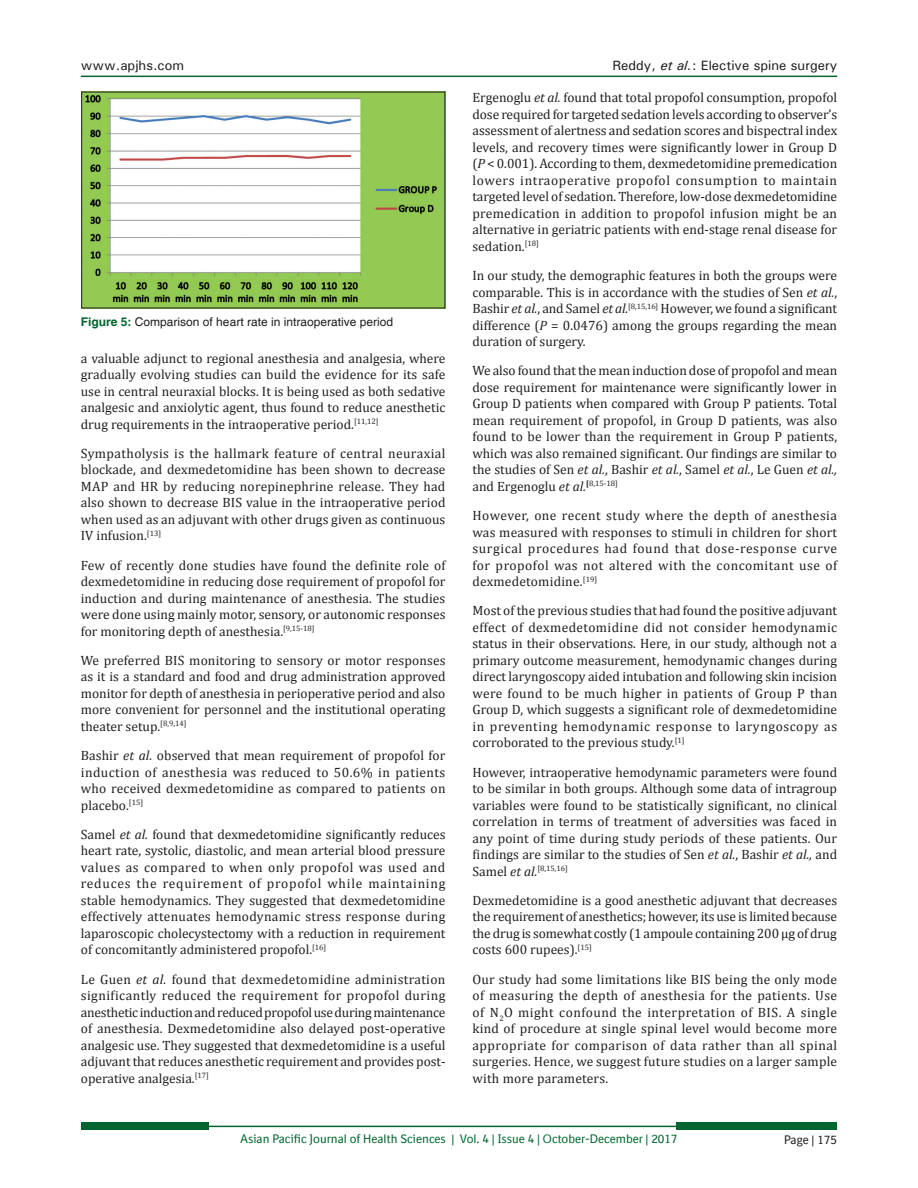
<style>
.page{position:relative;width:918px;height:1188px;background:#fff}
.page>*{position:absolute;margin:0;border:0;box-sizing:border-box;transform-origin:0 0}
.TX{font:13.5px/16.5px "Cambria";color:#231f20;text-align:justify}
.t1{font:500 13.5px "Univers";color:#231f20}
.t2{font:12px "BI Sans";color:#00652e}
.FGC{font:12px "Helvetica";color:#231f20}
.t3{font:12px "BI Sans";color:#231f20}
.TX-2{font:7.8px "Cambria";color:#231f20}
.s1{font-style:italic}
.s2{font-weight:700;color:#00652e}
.s3{font-size:13.5px}
.s4{font-style:italic;font-size:13.5px}
</style>
<div class="page">
<div style="left:81px;top:1122px;width:127px;height:8px;background:#00652e"></div>
<div style="left:677px;top:1122px;width:160px;height:8px;background:#00652e"></div>
<hr style="left:81px;top:1126px;width:756px;height:1px;background:#00652e">
<hr style="left:81px;top:76px;width:756px;height:1px;background:#00652e">
<img style="left:83px;top:94px;width:360px;height:212px">
<p class="t1" style="left:81px;top:56px;width:105px">www.apjhs.com</p>
<p class="t1" style="left:613px;top:56px;width:226px">Reddy, <span class="s1">et al.</span>: Elective spine surgery</p>
<p class="FGC" style="left:81px;top:315px;width:314px"><span class="s2">Figure 5:</span> Comparison of heart rate in intraoperative period</p>
<p class="TX" style="left:81px;top:350px;width:366px">a valuable adjunct to regional anesthesia and analgesia, where gradually evolving studies can build the evidence for its safe use in central neuraxial blocks. It is being used as both sedative analgesic and anxiolytic agent, thus found to reduce anesthetic drug requirements in the intraoperative period.<sup>[11,12]</sup></p>
<p class="TX" style="left:81px;top:445px;width:366px">Sympatholysis is the hallmark feature of central neuraxial blockade, and dexmedetomidine has been shown to decrease MAP and HR by reducing norepinephrine release. They had also shown to decrease BIS value in the intraoperative period when used as an adjuvant with other drugs given as continuous IV infusion.<sup>[13]</sup></p>
<p class="TX" style="left:81px;top:557px;width:366px">Few of recently done studies have found the definite role of dexmedetomidine in reducing dose requirement of propofol for induction and during maintenance of anesthesia. The studies were done using mainly motor, sensory, or autonomic responses for monitoring depth of anesthesia.<sup>[9,15-18]</sup></p>
<p class="TX" style="left:81px;top:652px;width:366px">We preferred BIS monitoring to sensory or motor responses as it is a standard and food and drug administration approved monitor for depth of anesthesia in perioperative period and also more convenient for personnel and the institutional operating theater setup.<sup>[8,9,14]</sup></p>
<p class="TX" style="left:81px;top:747px;width:366px">Bashir <span class="s1">et al.</span> observed that mean requirement of propofol for induction of anesthesia was reduced to 50.6% in patients who received dexmedetomidine as compared to patients on placebo.<sup>[15]</sup></p>
<p class="TX" style="left:81px;top:826px;width:366px">Samel <span class="s1">et al.</span> found that dexmedetomidine significantly reduces heart rate, systolic, diastolic, and mean arterial blood pressure values as compared to when only propofol was used and reduces the requirement of propofol while maintaining stable hemodynamics. They suggested that dexmedetomidine effectively attenuates hemodynamic stress response during laparoscopic cholecystectomy with a reduction in requirement of concomitantly administered propofol.<sup>[16]</sup></p>
<p class="TX" style="left:81px;top:971px;width:366px">Le Guen <span class="s1">et al.</span> found that dexmedetomidine administration significantly reduced the requirement for propofol during anesthetic induction and reduced propofol use during maintenance of anesthesia. Dexmedetomidine also delayed post-operative analgesic use. They suggested that dexmedetomidine is a useful adjuvant that reduces anesthetic requirement and provides post&shy;operative analgesia.<sup>[17]</sup></p>
<p class="TX" style="left:472px;top:89px;width:366px">Ergenoglu <span class="s1">et al.</span> found that total propofol consumption, propofol dose required for targeted sedation levels according to observer’s assessment of alertness and sedation scores and bispectral index levels, and recovery times were significantly lower in Group D (<span class="s1">P</span> &lt; 0.001). According to them, dexmedetomidine premedication lowers intraoperative propofol consumption to maintain targeted level of sedation. Therefore, low-dose dexmedetomidine premedication in addition to propofol infusion might be an alternative in geriatric patients with end-stage renal disease for sedation.<sup>[18]</sup></p>
<p class="TX" style="left:472px;top:267px;width:366px">In our study, the demographic features in both the groups were comparable. This is in accordance with the studies of Sen <span class="s1">et al.</span>, Bashir <span class="s1">et al.</span>, and Samel <span class="s1">et al.</span><sup>[8,15,16]</sup> However, we found a significant difference (<span class="s1">P</span> = 0.0476) among the groups regarding the mean duration of surgery.</p>
<p class="TX" style="left:472px;top:362px;width:366px">We also found that the mean induction dose of propofol and mean dose requirement for maintenance were significantly lower in Group D patients when compared with Group P patients. Total mean requirement of propofol, in Group D patients, was also found to be lower than the requirement in Group P patients, which was also remained significant. Our findings are similar to the studies of Sen <span class="s1">et al.</span>, Bashir <span class="s1">et al.</span>, Samel <span class="s1">et al.</span>, Le Guen <span class="s1">et al., </span>and Ergenoglu <span class="s1">et al.</span><sup>[</sup><sup>8,15-18]</sup></p>
<p class="TX" style="left:472px;top:507px;width:366px">However, one recent study where the depth of anesthesia was measured with responses to stimuli in children for short surgical procedures had found that dose-response curve for propofol was not altered with the concomitant use of dexmedetomidine.<sup>[19]</sup></p>
<p class="TX" style="left:472px;top:602px;width:366px">Most of the previous studies that had found the positive adjuvant effect of dexmedetomidine did not consider hemodynamic status in their observations. Here, in our study, although not a primary outcome measurement, hemodynamic changes during direct laryngoscopy aided intubation and following skin incision were found to be much higher in patients of Group P than Group D, which suggests a significant role of dexmedetomidine in preventing hemodynamic response to laryngoscopy as corroborated to the previous study.<sup>[1]</sup></p>
<p class="TX" style="left:472px;top:764px;width:366px">However, intraoperative hemodynamic parameters were found to be similar in both groups. Although some data of intragroup variables were found to be statistically significant, no clinical correlation in terms of treatment of adversities was faced in any point of time during study periods of these patients. Our findings are similar to the studies of Sen <span class="s1">et al.</span>, Bashir <span class="s1">et al.,</span> and</p>
<p class="TX-2" style="left:472px;top:864px;width:97px"><span class="s3">Samel</span> <span class="s4">et al.</span>[8,15,16]</p>
<p class="TX" style="left:472px;top:892px;width:366px">Dexmedetomidine is a good anesthetic adjuvant that decreases the requirement of anesthetics; however, its use is limited because the drug is somewhat costly (1 ampoule containing 200 µg of drug costs 600 rupees).<sup>[15]</sup></p>
<p class="TX" style="left:472px;top:971px;width:366px">Our study had some limitations like BIS being the only mode of measuring the depth of anesthesia for the patients. Use of N<sub>2</sub>O might confound the interpretation of BIS. A single kind of procedure at single spinal level would become more appropriate for comparison of data rather than all spinal surgeries. Hence, we suggest future studies on a larger sample with more parameters.</p>
<p class="t2" style="left:240px;top:1132px;width:439px">Asian Pacific Journal of Health Sciences | Vol. 4 | Issue 4 | October-December | 2017</p>
<p class="t3" style="left:784px;top:1133px;width:54px">Page | 175</p>
</div>
